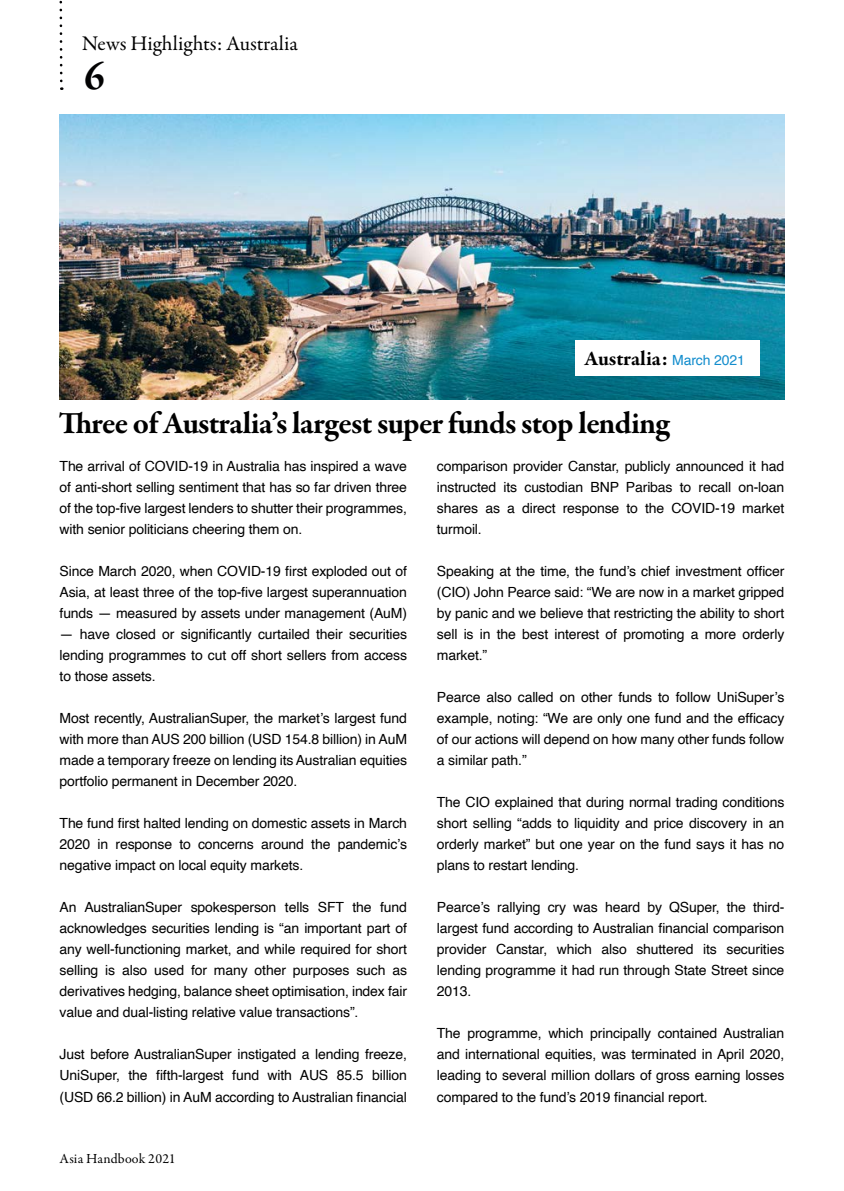
<style>
.page{position:relative;width:844px;height:1191px;background:#fff}
.page>*{position:absolute;margin:0;border:0;box-sizing:border-box;transform-origin:0 0}
.t1{font:700 40.25px "Garamond Premr Pro";color:#020203}
.t2{font:700 31.5px "Garamond Premr Pro";letter-spacing:-.02em;color:#000}
.t3{font:21px "Garamond Premr Pro";color:#000}
.t4{font:700 21px "Garamond Premr Pro";color:#000}
.t5{font:14px/21px "Helvetica";letter-spacing:-.01em;color:#000;text-align:justify}
.t6{font:14px "Garamond Premr Pro";letter-spacing:.01em;color:#000}
.s1{font-family:"Helvetica";font-weight:400;font-size:14px;color:#138dcd}
</style>
<div class="page">
<img style="left:60px;top:114px;width:724px;height:286px">
<div style="left:574px;top:340px;width:185px;height:35px;background:#fff"></div>
<svg style="left:59px;top:0;width:4px;height:81px"></svg>
<h3 class="t3" style="left:82px;top:31px;width:217px">News Highlights: Australia</h3>
<h1 class="t1" style="left:84px;top:52px;width:22px">6</h1>
<h3 class="t4" style="left:584px;top:346px;width:162px">Australia: <span class="s1">March 2021</span></h3>
<h2 class="t2" style="left:58px;top:403px;width:613px">Three of Australia’s largest super funds stop lending</h2>
<p class="t5" style="left:60px;top:456px;width:349px">The arrival of COVID-19 in Australia has inspired a wave of anti-short selling sentiment that has so far driven three of the top-five largest lenders to shutter their programmes, with senior politicians cheering them on.</p>
<p class="t5" style="left:60px;top:561px;width:349px">Since March 2020, when COVID-19 first exploded out of Asia, at least three of the top-five largest superannuation funds — measured by assets under management (AuM)</p>
<p class="t5" style="left:60px;top:624px;width:349px">— have closed or significantly curtailed their securities lending programmes to cut off short sellers from access to those assets.</p>
<p class="t5" style="left:60px;top:708px;width:349px">Most recently, AustralianSuper, the market’s largest fund with more than AUS 200 billion (USD 154.8 billion) in AuM made a temporary freeze on lending its Australian equities portfolio permanent in December 2020.</p>
<p class="t5" style="left:60px;top:813px;width:349px">The fund first halted lending on domestic assets in March 2020 in response to concerns around the pandemic’s negative impact on local equity markets.</p>
<p class="t5" style="left:60px;top:897px;width:349px">An AustralianSuper spokesperson tells SFT the fund acknowledges securities lending is “an important part of any well-functioning market, and while required for short selling is also used for many other purposes such as derivatives hedging, balance sheet optimisation, index fair value and dual-listing relative value transactions”.</p>
<p class="t5" style="left:60px;top:1044px;width:349px">Just before AustralianSuper instigated a lending freeze, UniSuper, the fifth-largest fund with AUS 85.5 billion (USD 66.2 billion) in AuM according to Australian financial</p>
<p class="t6" style="left:59px;top:1150px;width:118px">Asia Handbook 2021</p>
<p class="t5" style="left:437px;top:456px;width:349px">comparison provider Canstar, publicly announced it had instructed its custodian BNP Paribas to recall on-loan shares as a direct response to the COVID-19 market turmoil.</p>
<p class="t5" style="left:437px;top:561px;width:349px">Speaking at the time, the fund’s chief investment officer (CIO) John Pearce said: “We are now in a market gripped by panic and we believe that restricting the ability to short sell is in the best interest of promoting a more orderly market.”</p>
<p class="t5" style="left:437px;top:687px;width:349px">Pearce also called on other funds to follow UniSuper’s example, noting: “We are only one fund and the efficacy of our actions will depend on how many other funds follow a similar path.”</p>
<p class="t5" style="left:437px;top:792px;width:349px">The CIO explained that during normal trading conditions short selling “adds to liquidity and price discovery in an orderly market” but one year on the fund says it has no plans to restart lending.</p>
<p class="t5" style="left:437px;top:897px;width:349px">Pearce’s rallying cry was heard by QSuper, the third&shy;largest fund according to Australian financial comparison provider Canstar, which also shuttered its securities lending programme it had run through State Street since 2013.</p>
<p class="t5" style="left:437px;top:1023px;width:349px">The programme, which principally contained Australian and international equities, was terminated in April 2020, leading to several million dollars of gross earning losses compared to the fund’s 2019 financial report.</p>
</div>
